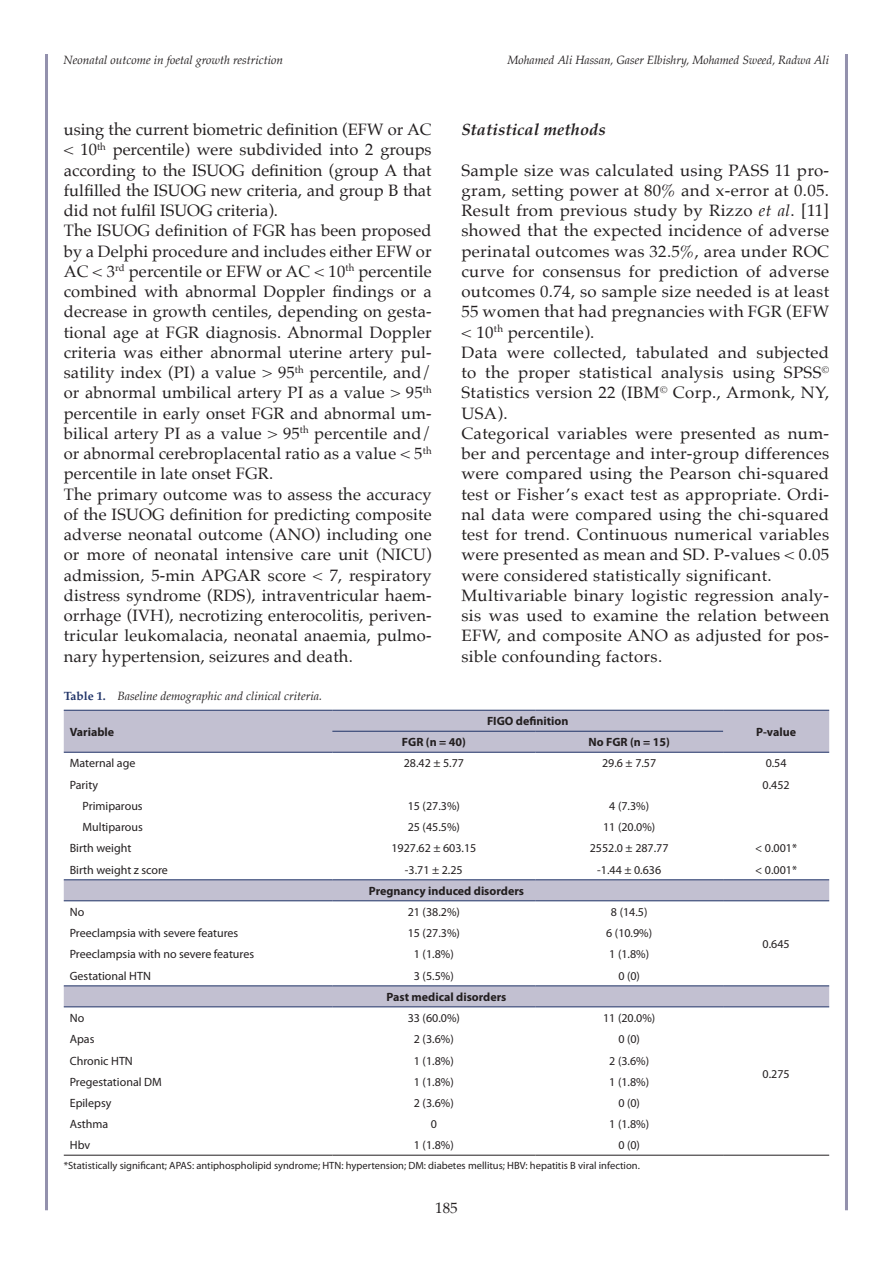
<style>
.page{position:relative;width:893px;height:1263px;background:#fff}
.page>*{position:absolute;margin:0;border:0;box-sizing:border-box;transform-origin:0 0}
.Testo{font:16.5px/20.2px "Palatino";letter-spacing:.02em;color:#231f20;text-align:justify}
.Paragrafo_2{font:italic 700 16.5px "Palatino";color:#231f20}
.t1{font:15px "Palatino";color:#231f20}
.Testo_tabella{font:12px "Myriad Pro";color:#231f20}
.Didascalia_figura{font:italic 12px "Palatino";color:#231f20}
.Testo_tabella-2{font:700 12px "Myriad Pro";color:#231f20}
.Nota_tabella{font:10.5px "Myriad Pro";color:#231f20}
.s1{font-weight:700;font-style:normal;color:#1f3267}
.s2{font-style:italic}
</style>
<div class="page">
<hr style="left:45px;top:54px;width:3px;height:1156px;background:#9391ad">
<hr style="left:845px;top:54px;width:3px;height:1156px;background:#9391ad">
<svg style="left:64px;top:711px;width:765px;height:295px"></svg>
<hr style="left:723px;top:1155px;width:106px;height:1px;background:#231f20">
<hr style="left:64px;top:710px;width:268px;height:1px;background:#1f3267">
<hr style="left:332px;top:710px;width:203px;height:1px;background:#1f3267">
<hr style="left:535px;top:710px;width:188px;height:1px;background:#1f3267">
<hr style="left:723px;top:710px;width:106px;height:1px;background:#1f3267">
<hr style="left:64px;top:752px;width:268px;height:1px;background:#1f3267">
<hr style="left:332px;top:731px;width:203px;height:1px;background:#1f3267">
<hr style="left:535px;top:731px;width:188px;height:1px;background:#1f3267">
<hr style="left:723px;top:752px;width:106px;height:1px;background:#1f3267">
<hr style="left:332px;top:752px;width:203px;height:1px;background:#1f3267">
<hr style="left:535px;top:752px;width:188px;height:1px;background:#1f3267">
<hr style="left:64px;top:879px;width:268px;height:1px;background:#1f3267">
<hr style="left:332px;top:879px;width:203px;height:1px;background:#1f3267">
<hr style="left:535px;top:879px;width:188px;height:1px;background:#1f3267">
<hr style="left:723px;top:879px;width:106px;height:1px;background:#1f3267">
<hr style="left:64px;top:900px;width:268px;height:1px;background:#1f3267">
<hr style="left:332px;top:900px;width:203px;height:1px;background:#1f3267">
<hr style="left:535px;top:900px;width:188px;height:1px;background:#1f3267">
<hr style="left:723px;top:900px;width:106px;height:1px;background:#1f3267">
<hr style="left:64px;top:985px;width:268px;height:1px;background:#1f3267">
<hr style="left:332px;top:985px;width:203px;height:1px;background:#1f3267">
<hr style="left:535px;top:985px;width:188px;height:1px;background:#1f3267">
<hr style="left:723px;top:985px;width:106px;height:1px;background:#1f3267">
<hr style="left:64px;top:1006px;width:268px;height:1px;background:#1f3267">
<hr style="left:332px;top:1006px;width:203px;height:1px;background:#1f3267">
<hr style="left:535px;top:1006px;width:188px;height:1px;background:#1f3267">
<hr style="left:723px;top:1006px;width:106px;height:1px;background:#1f3267">
<hr style="left:64px;top:1155px;width:268px;height:1px;background:#231f20">
<hr style="left:332px;top:1155px;width:203px;height:1px;background:#231f20">
<hr style="left:535px;top:1155px;width:188px;height:1px;background:#231f20">
<p class="Didascalia_figura" style="left:64px;top:50px;width:221px">Neonatal outcome in foetal growth restriction</p>
<p class="Didascalia_figura" style="left:507px;top:50px;width:323px">Mohamed Ali Hassan, Gaser Elbishry, Mohamed Sweed, Radwa Ali</p>
<p class="Testo" style="left:64px;top:119px;width:369px">using the current biometric definition (EFW or AC &lt; 10<sup>th</sup> percentile) were subdivided into 2 groups according to the ISUOG definition (group A that fulfilled the ISUOG new criteria, and group B that did not fulfil ISUOG criteria).</p>
<p class="Testo" style="left:64px;top:220px;width:369px">The ISUOG definition of FGR has been proposed by a Delphi procedure and includes either EFW or AC &lt; 3<sup>rd</sup> percentile or EFW or AC &lt; 10<sup>th</sup> percentile combined with abnormal Doppler findings or a decrease in growth centiles, depending on gesta&shy;tional age at FGR diagnosis. Abnormal Doppler criteria was either abnormal uterine artery pul&shy;satility index (PI) a value &gt; 95<sup>th</sup> percentile, and/ or abnormal umbilical artery PI as a value &gt; 95<sup>th </sup>percentile in early onset FGR and abnormal um&shy;bilical artery PI as a value &gt; 95<sup>th</sup> percentile and/ or abnormal cerebroplacental ratio as a value &lt; 5<sup>th </sup>percentile in late onset FGR.</p>
<p class="Testo" style="left:64px;top:484px;width:369px">The primary outcome was to assess the accuracy of the ISUOG definition for predicting composite adverse neonatal outcome (ANO) including one or more of neonatal intensive care unit (NICU) admission, 5-min APGAR score &lt; 7, respiratory distress syndrome (RDS), intraventricular haem&shy;orrhage (IVH), necrotizing enterocolitis, periven&shy;tricular leukomalacia, neonatal anaemia, pulmo&shy;nary hypertension, seizures and death.</p>
<p class="Didascalia_figura" style="left:64px;top:685px;width:260px"><span class="s1">Table 1.</span> Baseline demographic and clinical criteria.</p>
<p class="Testo_tabella-2" style="left:70px;top:724px;width:46px">Variable</p>
<p class="Paragrafo_2" style="left:461px;top:116px;width:146px">Statistical methods</p>
<p class="Testo" style="left:461px;top:160px;width:369px">Sample size was calculated using PASS 11 pro&shy;gram, setting power at 80% and x-error at 0.05.<br>Result from previous study by Rizzo <span class="s2">et al</span>. [11] showed that the expected incidence of adverse perinatal outcomes was 32.5%, area under ROC curve for consensus for prediction of adverse outcomes 0.74, so sample size needed is at least 55 women that had pregnancies with FGR (EFW &lt; 10<sup>th</sup> percentile).</p>
<p class="Testo" style="left:461px;top:342px;width:369px">Data were collected, tabulated and subjected to the proper statistical analysis using SPSS<sup>© </sup>Statistics version 22 (IBM<sup>©</sup> Corp., Armonk, NY, USA).</p>
<p class="Testo" style="left:461px;top:423px;width:369px">Categorical variables were presented as num&shy;ber and percentage and inter-group differences were compared using the Pearson chi-squared test or Fisher’s exact test as appropriate. Ordi&shy;nal data were compared using the chi-squared test for trend. Continuous numerical variables were presented as mean and SD. P-values &lt; 0.05 were considered statistically significant.</p>
<p class="Testo" style="left:461px;top:585px;width:369px">Multivariable binary logistic regression analy&shy;sis was used to examine the relation between EFW, and composite ANO as adjusted for pos&shy;sible confounding factors.</p>
<p class="Testo_tabella-2" style="left:487px;top:713px;width:83px">FIGO definition</p>
<p class="Testo_tabella-2" style="left:756px;top:724px;width:41px">P-value</p>
<p class="Testo_tabella-2" style="left:402px;top:734px;width:65px">FGR (n = 40)</p>
<p class="Testo_tabella-2" style="left:588px;top:734px;width:83px">No FGR (n = 15)</p>
<p class="Testo_tabella" style="left:70px;top:756px;width:67px">Maternal age</p>
<p class="Testo_tabella" style="left:404px;top:756px;width:62px">28.42 ± 5.77</p>
<p class="Testo_tabella" style="left:602px;top:756px;width:56px">29.6 ± 7.57</p>
<p class="Testo_tabella" style="left:766px;top:756px;width:22px">0.54</p>
<p class="Testo_tabella" style="left:70px;top:777px;width:30px">Parity</p>
<p class="Testo_tabella" style="left:763px;top:777px;width:29px">0.452</p>
<p class="Testo_tabella" style="left:83px;top:798px;width:62px">Primiparous</p>
<p class="Testo_tabella" style="left:408px;top:798px;width:54px">15 (27.3%)</p>
<p class="Testo_tabella" style="left:609px;top:798px;width:41px">4 (7.3%)</p>
<p class="Testo_tabella" style="left:83px;top:820px;width:62px">Multiparous</p>
<p class="Testo_tabella" style="left:408px;top:820px;width:54px">25 (45.5%)</p>
<p class="Testo_tabella" style="left:603px;top:820px;width:54px">11 (20.0%)</p>
<p class="Testo_tabella" style="left:70px;top:841px;width:63px">Birth weight</p>
<p class="Testo_tabella" style="left:391px;top:841px;width:86px">1927.62 ± 603.15</p>
<p class="Testo_tabella" style="left:590px;top:841px;width:80px">2552.0 ± 287.77</p>
<p class="Testo_tabella" style="left:755px;top:841px;width:43px">&lt; 0.001*</p>
<p class="Testo_tabella" style="left:70px;top:862px;width:100px">Birth weight z score</p>
<p class="Testo_tabella" style="left:405px;top:862px;width:59px">-3.71 ± 2.25</p>
<p class="Testo_tabella" style="left:597px;top:862px;width:65px">-1.44 ± 0.636</p>
<p class="Testo_tabella" style="left:755px;top:862px;width:43px">&lt; 0.001*</p>
<p class="Testo_tabella-2" style="left:369px;top:883px;width:157px">Pregnancy induced disorders</p>
<p class="Testo_tabella" style="left:70px;top:904px;width:16px">No</p>
<p class="Testo_tabella" style="left:408px;top:904px;width:54px">21 (38.2%)</p>
<p class="Testo_tabella" style="left:611px;top:904px;width:38px">8 (14.5)</p>
<p class="Testo_tabella" style="left:763px;top:936px;width:29px">0.645</p>
<p class="Testo_tabella" style="left:70px;top:926px;width:170px">Preeclampsia with severe features</p>
<p class="Testo_tabella" style="left:408px;top:926px;width:54px">15 (27.3%)</p>
<p class="Testo_tabella" style="left:606px;top:926px;width:47px">6 (10.9%)</p>
<p class="Testo_tabella" style="left:70px;top:947px;width:186px">Preeclampsia with no severe features</p>
<p class="Testo_tabella" style="left:414px;top:947px;width:41px">1 (1.8%)</p>
<p class="Testo_tabella" style="left:609px;top:947px;width:41px">1 (1.8%)</p>
<p class="Testo_tabella" style="left:70px;top:968px;width:83px">Gestational HTN</p>
<p class="Testo_tabella" style="left:414px;top:968px;width:41px">3 (5.5%)</p>
<p class="Testo_tabella" style="left:618px;top:968px;width:23px">0 (0)</p>
<p class="Testo_tabella-2" style="left:386px;top:989px;width:122px">Past medical disorders</p>
<p class="Testo_tabella" style="left:70px;top:1010px;width:16px">No</p>
<p class="Testo_tabella" style="left:408px;top:1010px;width:54px">33 (60.0%)</p>
<p class="Testo_tabella" style="left:603px;top:1010px;width:54px">11 (20.0%)</p>
<p class="Testo_tabella" style="left:70px;top:1032px;width:26px">Apas</p>
<p class="Testo_tabella" style="left:414px;top:1032px;width:41px">2 (3.6%)</p>
<p class="Testo_tabella" style="left:618px;top:1032px;width:23px">0 (0)</p>
<p class="Testo_tabella" style="left:70px;top:1053px;width:65px">Chronic HTN</p>
<p class="Testo_tabella" style="left:414px;top:1053px;width:41px">1 (1.8%)</p>
<p class="Testo_tabella" style="left:609px;top:1053px;width:41px">2 (3.6%)</p>
<p class="Testo_tabella" style="left:70px;top:1074px;width:94px">Pregestational DM</p>
<p class="Testo_tabella" style="left:414px;top:1074px;width:41px">1 (1.8%)</p>
<p class="Testo_tabella" style="left:609px;top:1074px;width:41px">1 (1.8%)</p>
<p class="Testo_tabella" style="left:70px;top:1095px;width:43px">Epilepsy</p>
<p class="Testo_tabella" style="left:414px;top:1095px;width:41px">2 (3.6%)</p>
<p class="Testo_tabella" style="left:618px;top:1095px;width:23px">0 (0)</p>
<p class="Testo_tabella" style="left:70px;top:1116px;width:40px">Asthma</p>
<p class="Testo_tabella" style="left:431px;top:1116px;width:8px">0</p>
<p class="Testo_tabella" style="left:609px;top:1116px;width:41px">1 (1.8%)</p>
<p class="Testo_tabella" style="left:70px;top:1137px;width:22px">Hbv</p>
<p class="Testo_tabella" style="left:414px;top:1137px;width:41px">1 (1.8%)</p>
<p class="Testo_tabella" style="left:618px;top:1137px;width:23px">0 (0)</p>
<p class="Nota_tabella" style="left:64px;top:1159px;width:578px">*Statistically significant; APAS: antiphospholipid syndrome; HTN: hypertension; DM: diabetes mellitus; HBV: hepatitis B viral infection.</p>
<p class="t1" style="left:435px;top:1195px;width:24px">185</p>
<p class="Testo_tabella" style="left:763px;top:1066px;width:29px">0.275</p>
</div>
